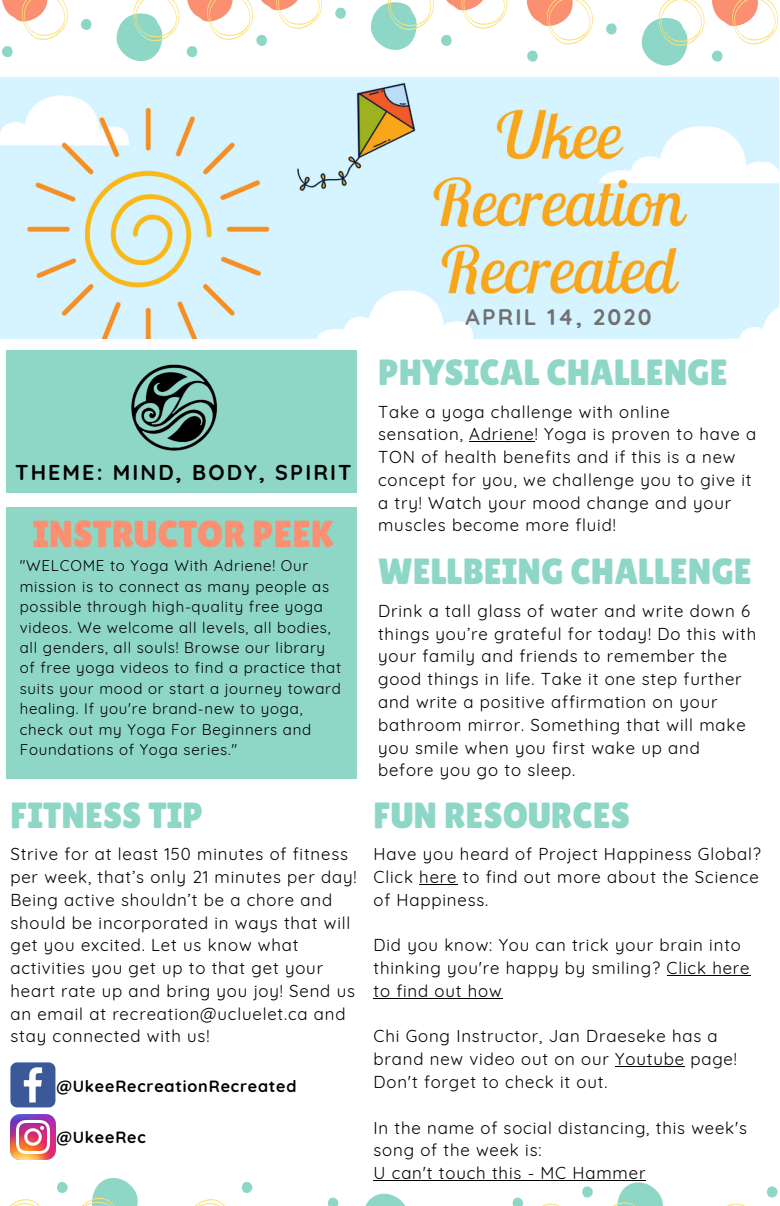
<style>
.page{position:relative;width:780px;height:1206px;background:#fff}
.page>*{position:absolute;margin:0;border:0;box-sizing:border-box;transform-origin:0 0}
.t1{font:37.5px "Lilita One";color:#fa8f71}
.t2{font:36.5px "Lilita One";color:#8ed7c7}
.t3{font:700 22.5px "Quicksand";letter-spacing:.1em;color:#717171}
.t4{font:700 21.5px "Quicksand";letter-spacing:.1em;color:#010101}
.t5{font:16.75px/22.8px "Quicksand";letter-spacing:.05em;color:#010101}
.t6{font:700 16.25px "Quicksand";letter-spacing:.05em;color:#010101}
.t7{font:15px/20.5px "Quicksand";letter-spacing:.05em;color:#010101}
</style>
<div class="page">
<svg style="left:2px;top:46px;width:11px;height:12px"></svg>
<svg style="left:2px;top:0;width:66px;height:40px"></svg>
<svg style="left:81px;top:19px;width:11px;height:11px"></svg>
<svg style="left:116px;top:0;width:207px;height:61px"></svg>
<svg style="left:335px;top:7px;width:11px;height:12px"></svg>
<svg style="left:371px;top:0;width:137px;height:50px"></svg>
<svg style="left:526px;top:0;width:67px;height:62px"></svg>
<svg style="left:606px;top:23px;width:11px;height:12px"></svg>
<svg style="left:641px;top:0;width:138px;height:66px"></svg>
<img style="left:0;top:78px;width:779px;height:261px">
<div style="left:7px;top:350px;width:350px;height:143px;background:#8ed7c7"></div>
<svg style="left:767px;top:1186px;width:11px;height:11px"></svg>
<svg style="left:727px;top:1203px;width:18px;height:3px"></svg>
<svg style="left:582px;top:1186px;width:11px;height:11px"></svg>
<svg style="left:613px;top:1182px;width:50px;height:24px"></svg>
<svg style="left:512px;top:1197px;width:48px;height:9px"></svg>
<svg style="left:365px;top:1193px;width:40px;height:13px"></svg>
<svg style="left:327px;top:1197px;width:12px;height:9px"></svg>
<svg style="left:241px;top:1182px;width:12px;height:11px"></svg>
<svg style="left:195px;top:1199px;width:30px;height:7px"></svg>
<svg style="left:57px;top:1182px;width:11px;height:11px"></svg>
<svg style="left:82px;top:1178px;width:56px;height:28px"></svg>
<svg style="left:10px;top:1199px;width:30px;height:7px"></svg>
<hr style="left:419px;top:884px;width:38px;height:1px;background:#010101">
<hr style="left:667px;top:975px;width:83px;height:1px;background:#010101">
<hr style="left:374px;top:998px;width:129px;height:1px;background:#010101">
<hr style="left:615px;top:1066px;width:70px;height:1px;background:#010101">
<hr style="left:374px;top:1180px;width:272px;height:1px;background:#010101">
<div style="left:7px;top:507px;width:350px;height:272px;background:#8ed7c7"></div>
<img style="left:131px;top:364px;width:87px;height:87px">
<hr style="left:469px;top:441px;width:66px;height:1px;background:#010101">
<svg style="left:10px;top:1062px;width:45px;height:45px;background:#6079ab"></svg>
<img style="left:10px;top:1114px;width:45px;height:45px">
<p class="t4" style="left:15px;top:459px;width:338px">THEME: MIND, BODY, SPIRIT</p>
<h1 class="t1" style="left:33px;top:513px;width:303px">INSTRUCTOR PEEK</h1>
<p class="t7" style="left:20px;top:555px;width:323px">"WELCOME to Yoga With Adriene! Our mission is to connect as many people as possible through high-quality free yoga videos. We welcome all levels, all bodies, all genders, all souls! Browse our library of free yoga videos to find a practice that suits your mood or start a journey toward healing. If you're brand-new to yoga, check out my Yoga For Beginners and Foundations of Yoga series."</p>
<h2 class="t2" style="left:10px;top:794px;width:194px">FITNESS TIP</h2>
<p class="t5" style="left:10px;top:842px;width:348px">Strive for at least 150 minutes of fitness per week, that’s only 21 minutes per day!<br>Being active shouldn’t be a chore and should be incorporated in ways that will get you excited. Let us know what activities you get up to that get your heart rate up and bring you joy! Send us an email at recreation@ucluelet.ca and stay connected with us!</p>
<p class="t6" style="left:56px;top:1075px;width:242px">@UkeeRecreationRecreated</p>
<p class="t6" style="left:56px;top:1126px;width:91px">@UkeeRec</p>
<h3 class="t3" style="left:465px;top:302px;width:188px">APRIL 14, 2020</h3>
<h2 class="t2" style="left:378px;top:351px;width:351px">PHYSICAL CHALLENGE</h2>
<p class="t5" style="left:378px;top:400px;width:380px">Take a yoga challenge with online sensation, Adriene! Yoga is proven to have a TON of health benefits and if this is a new concept for you, we challenge you to give it a try! Watch your mood change and your muscles become more fluid!</p>
<h2 class="t2" style="left:378px;top:551px;width:375px">WELLBEING CHALLENGE</h2>
<p class="t5" style="left:378px;top:599px;width:380px">Drink a tall glass of water and write down 6 things you’re grateful for today! Do this with your family and friends to remember the good things in life. Take it one step further and write a positive affirmation on your bathroom mirror. Something that will make you smile when you first wake up and before you go to sleep.</p>
<h2 class="t2" style="left:374px;top:794px;width:258px">FUN RESOURCES</h2>
<p class="t5" style="left:374px;top:842px;width:389px">Have you heard of Project Happiness Global?<br>Click here to find out more about the Science of Happiness.</p>
<p class="t5" style="left:374px;top:933px;width:378px">Did you know: You can trick your brain into thinking you're happy by smiling? Click here to find out how</p>
<p class="t5" style="left:374px;top:1024px;width:365px">Chi Gong Instructor, Jan Draeseke has a brand new video out on our Youtube page!<br>Don't forget to check it out.</p>
<p class="t5" style="left:374px;top:1115px;width:375px">In the name of social distancing, this week's song of the week is:<br>U can't touch this - MC Hammer</p>
</div>
